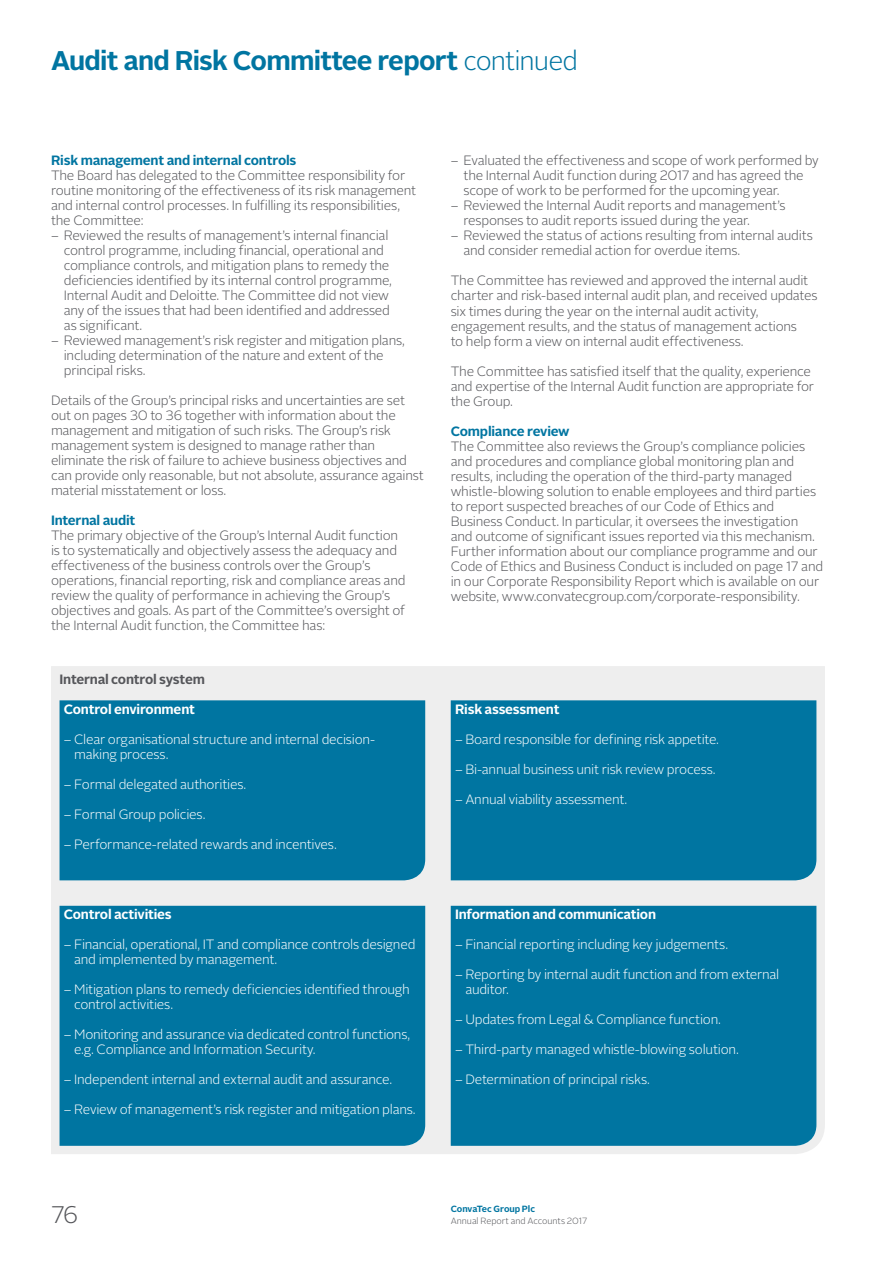
<style>
.page{position:relative;width:893px;height:1263px;background:#fff}
.page>*{position:absolute;margin:0;border:0;box-sizing:border-box;transform-origin:0 0}
.t1{font:700 27px "Alright Sans";letter-spacing:-.03em;color:#0075a1}
.t2{font:300 24px "Alright Sans";color:#55565a}
.t3{font:300 13.5px/15px "Alright Sans";letter-spacing:-.015em;color:#55565a}
.t4{font:300 13.5px/15px "Alright Sans";letter-spacing:-.02em;color:#fff}
.t5{font:700 13.5px "Alright Sans";letter-spacing:-.015em;color:#fff}
.t6{font:700 13.5px "Alright Sans";letter-spacing:-.015em;color:#0075a1}
.t7{font:700 13.5px "Alright Sans";letter-spacing:-.02em;color:#55565a}
.t8{font:300 9px "Alright Sans";color:#55565a}
.t9{font:700 9px "Alright Sans";letter-spacing:-.005em;color:#0075a1}
.s1{font-weight:300}
</style>
<div class="page">
<div style="left:51px;top:666px;width:774px;height:488px;background:#eee"></div>
<div style="left:60px;top:700px;width:365px;height:180px;background:#0075a1"></div>
<div style="left:60px;top:906px;width:365px;height:240px;background:#0075a1"></div>
<div style="left:451px;top:700px;width:365px;height:180px;background:#0075a1"></div>
<div style="left:451px;top:906px;width:365px;height:240px;background:#0075a1"></div>
<h1 class="t1" style="left:51px;top:42px;width:529px">Audit and Risk Committee report <span class="s1">continued</span></h1>
<p class="t6" style="left:51px;top:151px;width:247px">Risk management and internal controls</p>
<p class="t3" style="left:51px;top:168px;width:367px">The Board has delegated to the Committee responsibility for routine monitoring of the effectiveness of its risk management and internal control processes. In fulfilling its responsibilities, the Committee:</p>
<p class="t3" style="left:64px;top:228px;width:330px;text-indent:-13px">– Reviewed the results of management’s internal financial control programme, including financial, operational and compliance controls, and mitigation plans to remedy the deficiencies identified by its internal control programme, Internal Audit and Deloitte. The Committee did not view any of the issues that had been identified and addressed as significant.</p>
<p class="t3" style="left:64px;top:333px;width:343px;text-indent:-13px">– Reviewed management’s risk register and mitigation plans, including determination of the nature and extent of the principal risks.</p>
<p class="t3" style="left:51px;top:393px;width:374px">Details of the Group’s principal risks and uncertainties are set out on pages 30 to 36 together with information about the management and mitigation of such risks. The Group’s risk management system is designed to manage rather than eliminate the risk of failure to achieve business objectives and can provide only reasonable, but not absolute, assurance against material misstatement or loss.</p>
<p class="t6" style="left:51px;top:511px;width:86px">Internal audit</p>
<p class="t3" style="left:51px;top:528px;width:356px">The primary objective of the Group’s Internal Audit function is to systematically and objectively assess the adequacy and effectiveness of the business controls over the Group’s operations, financial reporting, risk and compliance areas and review the quality of performance in achieving the Group’s objectives and goals. As part of the Committee’s oversight of the Internal Audit function, the Committee has:</p>
<p class="t7" style="left:60px;top:670px;width:147px">Internal control system</p>
<p class="t5" style="left:64px;top:700px;width:133px">Control environment</p>
<p class="t4" style="left:74px;top:732px;width:302px;text-indent:-10px">– Clear organisational structure and internal decision&shy;making process.</p>
<p class="t4" style="left:64px;top:777px;width:184px">– Formal delegated authorities.</p>
<p class="t4" style="left:64px;top:807px;width:143px">– Formal Group policies.</p>
<p class="t4" style="left:64px;top:837px;width:275px">– Performance-related rewards and incentives.</p>
<p class="t5" style="left:64px;top:905px;width:109px">Control activities</p>
<p class="t4" style="left:74px;top:937px;width:343px;text-indent:-10px">– Financial, operational, IT and compliance controls designed and implemented by management.</p>
<p class="t4" style="left:74px;top:982px;width:337px;text-indent:-10px">– Mitigation plans to remedy deficiencies identified through control activities.</p>
<p class="t4" style="left:74px;top:1027px;width:338px;text-indent:-10px">– Monitoring and assurance via dedicated control functions, e.g. Compliance and Information Security.</p>
<p class="t4" style="left:64px;top:1072px;width:330px">– Independent internal and external audit and assurance.</p>
<p class="t4" style="left:64px;top:1102px;width:353px">– Review of management’s risk register and mitigation plans.</p>
<p class="t3" style="left:463px;top:154px;width:357px;text-indent:-13px">– Evaluated the effectiveness and scope of work performed by the Internal Audit function during 2017 and has agreed the scope of work to be performed for the upcoming year.</p>
<p class="t3" style="left:463px;top:199px;width:324px;text-indent:-13px">– Reviewed the Internal Audit reports and management’s responses to audit reports issued during the year.</p>
<p class="t3" style="left:463px;top:229px;width:351px;text-indent:-13px">– Reviewed the status of actions resulting from internal audits and consider remedial action for overdue items.</p>
<p class="t3" style="left:451px;top:274px;width:368px">The Committee has reviewed and approved the internal audit charter and risk-based internal audit plan, and received updates six times during the year on the internal audit activity, engagement results, and the status of management actions<br>to help form a view on internal audit effectiveness.</p>
<p class="t3" style="left:451px;top:363px;width:365px">The Committee has satisfied itself that the quality, experience and expertise of the Internal Audit function are appropriate for the Group.</p>
<p class="t6" style="left:451px;top:421px;width:120px">Compliance review</p>
<p class="t3" style="left:451px;top:438px;width:374px">The Committee also reviews the Group’s compliance policies and procedures and compliance global monitoring plan and results, including the operation of the third-party managed whistle-blowing solution to enable employees and third parties to report suspected breaches of our Code of Ethics and Business Conduct. In particular, it oversees the investigation and outcome of significant issues reported via this mechanism.<br>Further information about our compliance programme and our Code of Ethics and Business Conduct is included on page 17 and in our Corporate Responsibility Report which is available on our website, www.convatecgroup.com/corporate-responsibility.</p>
<p class="t5" style="left:455px;top:700px;width:106px">Risk assessment</p>
<p class="t4" style="left:455px;top:732px;width:266px">– Board responsible for defining risk appetite.</p>
<p class="t4" style="left:455px;top:762px;width:262px">– Bi-annual business unit risk review process.</p>
<p class="t4" style="left:455px;top:792px;width:174px">– Annual viability assessment.</p>
<p class="t5" style="left:455px;top:905px;width:203px">Information and communication</p>
<p class="t4" style="left:455px;top:937px;width:275px">– Financial reporting including key judgements.</p>
<p class="t4" style="left:465px;top:967px;width:315px;text-indent:-10px">– Reporting by internal audit function and from external auditor.</p>
<p class="t4" style="left:455px;top:1012px;width:267px">– Updates from Legal &amp; Compliance function.</p>
<p class="t4" style="left:455px;top:1042px;width:285px">– Third-party managed whistle-blowing solution.</p>
<p class="t4" style="left:455px;top:1072px;width:196px">– Determination of principal risks.</p>
<h2 class="t2" style="left:51px;top:1198px;width:28px">76</h2>
<p class="t9" style="left:451px;top:1203px;width:86px">ConvaTec Group Plc</p>
<p class="t8" style="left:451px;top:1214px;width:138px">Annual Report and Accounts 2017</p>
</div>
